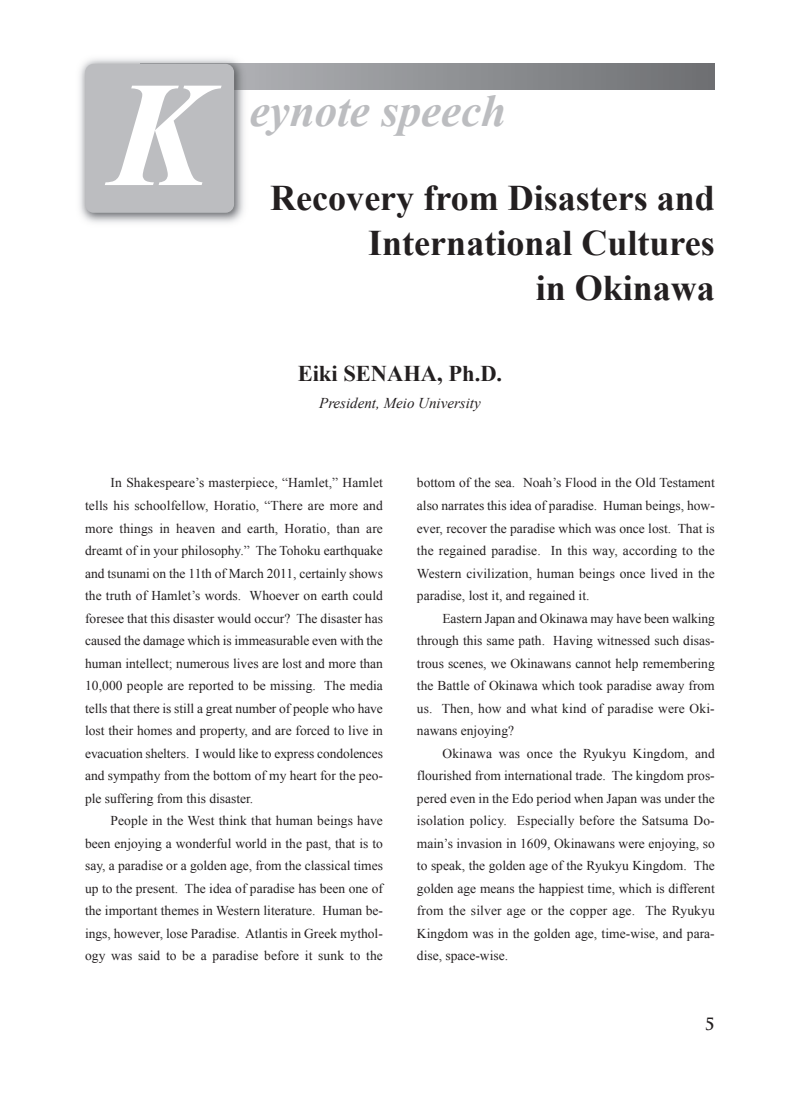
<style>
.page{position:relative;width:800px;height:1119px;background:#fff}
.page>*{position:absolute;margin:0;border:0;box-sizing:border-box;transform-origin:0 0}
.t1{font:italic 700 150px "Times New Roman";color:#fff}
.t2{font:italic 700 45px "Times New Roman";color:#bcbdc0}
.t3{font:700 36px/45px "Times New Roman";color:#231f20;text-align:right}
.t4{font:700 22.5px "Times New Roman";color:#231f20}
.t5{font:700 16.5px "Trajan Pro";color:#231f20}
.t6{font:italic 15px "Times New Roman";color:#231f20}
.t7{font:13.5px/22.5px "Times New Roman";letter-spacing:.005em;color:#231f20;text-align:justify}
</style>
<div class="page">
<svg style="left:250px;top:64px;width:464px;height:25px;background:#8c8e91"></svg>
<img style="left:79px;top:58px;width:171px;height:165px">
<img style="left:228px;top:64px;width:22px;height:25px">
<div style="left:85px;top:64px;width:149px;height:149px;background:#bcbdc0;border-radius:9px"></div>
<h1 class="t1" style="left:110px;top:51px;width:102px">K</h1>
<h2 class="t2" style="left:250px;top:86px;width:258px">eynote speech</h2>
<h3 class="t3" style="left:270px;top:175px;width:446px">Recovery from Disasters and<br>International Cultures<br>in Okinawa</h3>
<h3 class="t4" style="left:297px;top:360px;width:206px">Eiki SENAHA, Ph.D.</h3>
<p class="t6" style="left:319px;top:394px;width:163px">President, Meio University</p>
<p class="t7" style="left:85px;top:471px;width:299px;text-indent:26px">In Shakespeare’s masterpiece, “Hamlet,” Hamlet tells his schoolfellow, Horatio, “There are more and more things in heaven and earth, Horatio, than are dreamt of in your philosophy.” The Tohoku earthquake and tsunami on the 11th of March 2011, certainly shows the truth of Hamlet’s words. Whoever on earth could foresee that this disaster would occur? The disaster has caused the damage which is immeasurable even with the human intellect; numerous lives are lost and more than 10,000 people are reported to be missing. The media tells that there is still a great number of people who have lost their homes and property, and are forced to live in evacuation shelters. I would like to express condolences and sympathy from the bottom of my heart for the peo&shy;ple suffering from this disaster.</p>
<p class="t7" style="left:85px;top:809px;width:299px;text-indent:26px">People in the West think that human beings have been enjoying a wonderful world in the past, that is to say, a paradise or a golden age, from the classical times up to the present. The idea of paradise has been one of the important themes in Western literature. Human be&shy;ings, however, lose Paradise. Atlantis in Greek mythol&shy;ogy was said to be a paradise before it sunk to the</p>
<p class="t7" style="left:417px;top:471px;width:299px">bottom of the sea. Noah’s Flood in the Old Testament also narrates this idea of paradise. Human beings, how&shy;ever, recover the paradise which was once lost. That is the regained paradise. In this way, according to the Western civilization, human beings once lived in the paradise, lost it, and regained it.</p>
<p class="t7" style="left:417px;top:606px;width:299px;text-indent:26px">Eastern Japan and Okinawa may have been walking through this same path. Having witnessed such disas&shy;trous scenes, we Okinawans cannot help remembering the Battle of Okinawa which took paradise away from us. Then, how and what kind of paradise were Oki&shy;nawans enjoying?</p>
<p class="t7" style="left:417px;top:741px;width:299px;text-indent:26px">Okinawa was once the Ryukyu Kingdom, and flourished from international trade. The kingdom pros&shy;pered even in the Edo period when Japan was under the isolation policy. Especially before the Satsuma Do&shy;main’s invasion in 1609, Okinawans were enjoying, so to speak, the golden age of the Ryukyu Kingdom. The golden age means the happiest time, which is different from the silver age or the copper age. The Ryukyu Kingdom was in the golden age, time-wise, and para&shy;dise, space-wise.</p>
<p class="t5" style="left:704px;top:1017px;width:11px">5</p>
</div>
